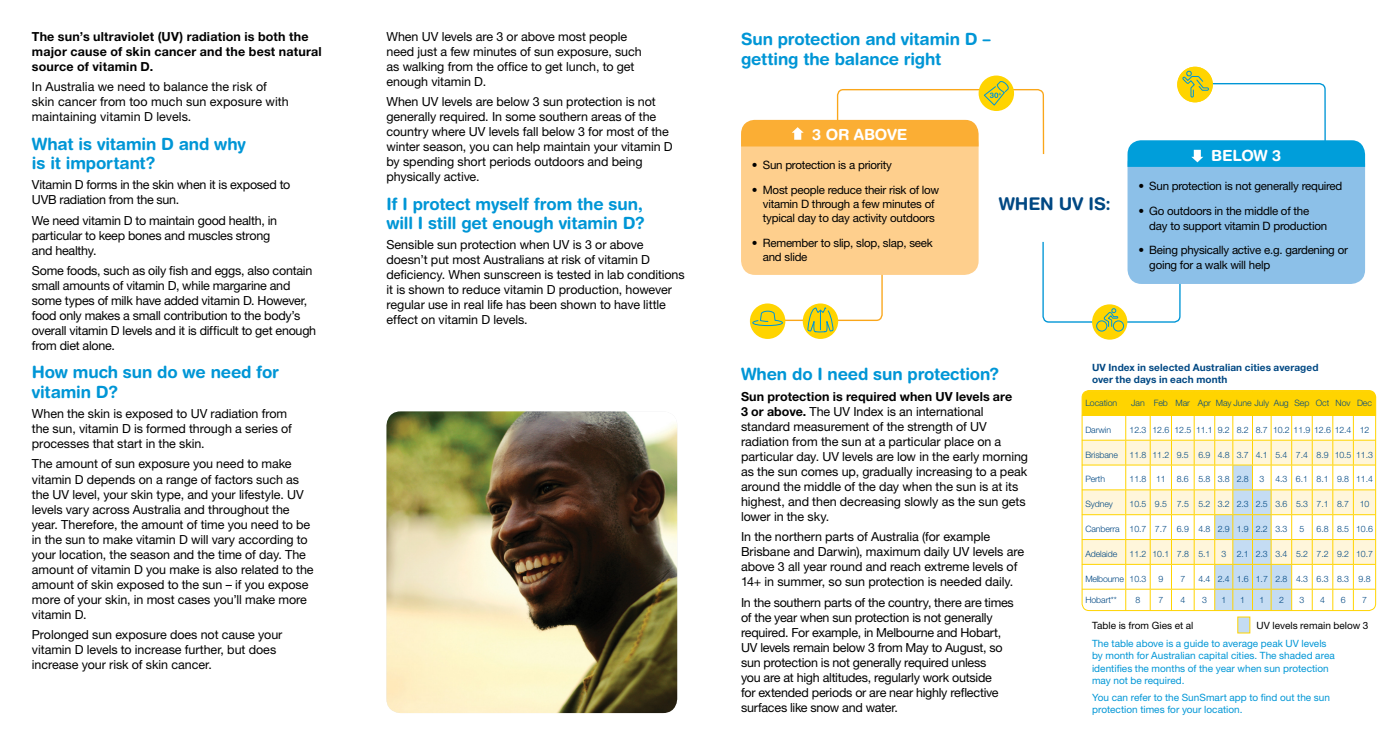
<style>
.page{position:relative;width:1397px;height:745px;background:#fff}
.page>*{position:absolute;margin:0;border:0;box-sizing:border-box;transform-origin:0 0}
.t1{font:700 17.5px "Helvetica Rounded";letter-spacing:-.01em;color:#004883}
.t2{font:700 16.88px/19.4px "Helvetica Rounded";letter-spacing:-.01em;color:#0096d6}
.t3{font:700 15.38px "Helvetica Rounded";letter-spacing:-.015em;color:#fff}
.t4{font:12.5px/15px "Helvetica Neue LT Std";letter-spacing:-.005em;color:#000}
.t5{font:700 12.5px/15px "Helvetica Neue LT Std";letter-spacing:.015em;color:#000}
.t6{font:11.5px/14.1px "Helvetica Neue LT Std";letter-spacing:-.02em;color:#000}
.t7{font:10px/12.5px "Helvetica Neue LT Std";letter-spacing:.005em;color:#0096d6}
.t8{font:700 10px/12.5px "Helvetica Neue LT Std";letter-spacing:.015em;color:#004883}
.t9{font:10px "Helvetica Neue LT Std";letter-spacing:.005em;color:#000}
.t10{font:300 8.75px "Helvetica Neue LT Std";letter-spacing:-.01em;color:#004883}
.s1{font-weight:700}
</style>
<div class="page">
<img style="left:386px;top:411px;width:291px;height:301px">
<svg style="left:1237px;top:616px;width:13px;height:17px"></svg>
<svg style="left:1042px;top:241px;width:139px;height:371px"></svg>
<svg style="left:1081px;top:389px;width:295px;height:221px"></svg>
<svg style="left:749px;top:303px;width:36px;height:36px"></svg>
<div style="left:802px;top:303px;width:36px;height:36px;background:#ffd400;border-radius:50%"></div>
<svg style="left:751px;top:275px;width:132px;height:61px"></svg>
<div style="left:1127px;top:150px;width:237px;height:134px;background:#8cc0e8;border-radius:14px"></div>
<div style="left:741px;top:129px;width:237px;height:146px;background:#fecf8d;border-radius:14px"></div>
<svg style="left:1091px;top:304px;width:36px;height:35px"></svg>
<svg style="left:1095px;top:307px;width:29px;height:25px"></svg>
<svg style="left:741px;top:75px;width:303px;height:113px"></svg>
<svg style="left:1127px;top:66px;width:237px;height:109px"></svg>
<div style="left:1081px;top:390px;width:294px;height:220px;border:1px solid #ffd400;border-radius:7px"></div>
<p class="t5" style="left:32px;top:29px;width:291px">The sun’s ultraviolet (UV) radiation is both the major cause of skin cancer and the best natural source of vitamin D.</p>
<p class="t4" style="left:32px;top:79px;width:258px">In Australia we need to balance the risk of skin cancer from too much sun exposure with maintaining vitamin D levels.</p>
<h2 class="t2" style="left:32px;top:133px;width:215px">What is vitamin D and why is it important?</h2>
<p class="t4" style="left:32px;top:177px;width:260px">Vitamin D forms in the skin when it is exposed to<br>UVB radiation from the sun.</p>
<p class="t4" style="left:32px;top:212px;width:247px">We need vitamin D to maintain good health, in particular to keep bones and muscles strong and healthy.</p>
<p class="t4" style="left:32px;top:263px;width:286px">Some foods, such as oily fish and eggs, also contain small amounts of vitamin D, while margarine and some types of milk have added vitamin D. However, food only makes a small contribution to the body’s overall vitamin D levels and it is difficult to get enough from diet alone.</p>
<h2 class="t2" style="left:32px;top:362px;width:249px">How much sun do we need for vitamin D?</h2>
<p class="t4" style="left:32px;top:405px;width:261px">When the skin is exposed to UV radiation from the sun, vitamin D is formed through a series of processes that start in the skin.</p>
<p class="t4" style="left:32px;top:456px;width:283px">The amount of sun exposure you need to make vitamin D depends on a range of factors such as the UV level, your skin type, and your lifestyle. UV levels vary across Australia and throughout the year. Therefore, the amount of time you need to be in the sun to make vitamin D will vary according to your location, the season and the time of day. The amount of vitamin D you make is also related to the amount of skin exposed to the sun – if you expose more of your skin, in most cases you’ll make more vitamin D.</p>
<p class="t4" style="left:32px;top:626px;width:252px">Prolonged sun exposure does not cause your vitamin D levels to increase further, but does increase your risk of skin cancer.</p>
<p class="t4" style="left:386px;top:29px;width:257px">When UV levels are 3 or above most people need just a few minutes of sun exposure, such as walking from the office to get lunch, to get enough vitamin D.</p>
<p class="t4" style="left:386px;top:94px;width:288px">When UV levels are below 3 sun protection is not generally required. In some southern areas of the country where UV levels fall below 3 for most of the winter season, you can help maintain your vitamin D by spending short periods outdoors and being physically active.</p>
<h2 class="t2" style="left:386px;top:193px;width:260px">If I protect myself from the sun, will I still get enough vitamin D?</h2>
<p class="t4" style="left:386px;top:237px;width:300px">Sensible sun protection when UV is 3 or above doesn’t put most Australians at risk of vitamin D deficiency. When sunscreen is tested in lab conditions it is shown to reduce vitamin D production, however regular use in real life has been shown to have little effect on vitamin D levels.</p>
<h2 class="t2" style="left:741px;top:29px;width:251px">Sun protection and vitamin D – getting the balance right</h2>
<p class="t3" style="left:812px;top:125px;width:97px">3 OR ABOVE</p>
<p class="t6" style="left:751px;top:158px;width:142px">• Sun protection is a priority</p>
<p class="t6" style="left:751px;top:183px;width:189px;text-align:center">• Most people reduce their risk of low vitamin D through a few minutes of typical day to day activity outdoors</p>
<p class="t6" style="left:762px;top:236px;width:171px;text-indent:-11px">• Remember to slip, slop, slap, seek and slide</p>
<h1 class="t1" style="left:998px;top:193px;width:113px">WHEN UV IS:</h1>
<p class="t3" style="left:1210px;top:146px;width:72px">BELOW 3</p>
<p class="t6" style="left:1138px;top:179px;width:205px">• Sun protection is not generally required</p>
<p class="t6" style="left:1149px;top:204px;width:179px;text-indent:-11px">• Go outdoors in the middle of the day to support vitamin D production</p>
<p class="t6" style="left:1149px;top:243px;width:200px;text-indent:-11px">• Being physically active e.g. gardening or going for a walk will help</p>
<h2 class="t2" style="left:741px;top:364px;width:259px">When do I need sun protection?</h2>
<p class="t4" style="left:741px;top:388px;width:288px"><span class="s1">Sun protection is required when UV levels are<br>3 or above.</span> The UV Index is an international standard measurement of the strength of UV radiation from the sun at a particular place on a particular day. UV levels are low in the early morning as the sun comes up, gradually increasing to a peak around the middle of the day when the sun is at its highest, and then decreasing slowly as the sun gets lower in the sky.</p>
<p class="t4" style="left:741px;top:529px;width:284px">In the northern parts of Australia (for example Brisbane and Darwin), maximum daily UV levels are above 3 all year round and reach extreme levels of 14+ in summer, so sun protection is needed daily.</p>
<p class="t4" style="left:741px;top:594px;width:274px">In the southern parts of the country, there are times of the year when sun protection is not generally required. For example, in Melbourne and Hobart, UV levels remain below 3 from May to August, so sun protection is not generally required unless<br>you are at high altitudes, regularly work outside<br>for extended periods or are near highly reflective surfaces like snow and water.</p>
<p class="t8" style="left:1091px;top:360px;width:228px">UV Index in selected Australian cities averaged over the days in each month</p>
<p class="t10" style="left:1085px;top:397px;width:33px">Location</p>
<p class="t10" style="left:1131px;top:397px;width:242px">Jan Feb Mar Apr May June July Aug Sep Oct Nov Dec</p>
<p class="t10" style="left:1085px;top:424px;width:27px">Darwin</p>
<p class="t10" style="left:1129px;top:424px;width:241px">12.3 12.6 12.5 11.1 9.2 8.2 8.7 10.2 11.9 12.6 12.4 12</p>
<p class="t10" style="left:1085px;top:449px;width:34px">Brisbane</p>
<p class="t10" style="left:1129px;top:449px;width:245px">11.8 11.2 9.5 6.9 4.8 3.7 4.1 5.4 7.4 8.9 10.5 11.3</p>
<p class="t10" style="left:1085px;top:473px;width:21px">Perth</p>
<p class="t10" style="left:1129px;top:473px;width:38px">11.8 11</p>
<p class="t10" style="left:1176px;top:473px;width:89px">8.6 5.8 3.8 2.8 3</p>
<p class="t10" style="left:1275px;top:473px;width:99px">4.3 6.1 8.1 9.8 11.4</p>
<p class="t10" style="left:1085px;top:498px;width:29px">Sydney</p>
<p class="t10" style="left:1129px;top:498px;width:241px">10.5 9.5 7.5 5.2 3.2 2.3 2.5 3.6 5.3 7.1 8.7 10</p>
<p class="t10" style="left:1085px;top:523px;width:203px">Canberra 10.7 7.7 6.9 4.8 2.9 1.9 2.2 3.3</p>
<p class="t10" style="left:1299px;top:523px;width:6px">5</p>
<p class="t10" style="left:1316px;top:523px;width:58px">6.8 8.5 10.6</p>
<p class="t10" style="left:1085px;top:548px;width:33px">Adelaide</p>
<p class="t10" style="left:1129px;top:548px;width:245px">11.2 10.1 7.8 5.1 3 2.1 2.3 3.4 5.2 7.2 9.2 10.7</p>
<p class="t10" style="left:1085px;top:573px;width:62px">Melbourne 10.3</p>
<p class="t10" style="left:1158px;top:573px;width:6px">9</p>
<p class="t10" style="left:1180px;top:573px;width:6px">7</p>
<p class="t10" style="left:1198px;top:573px;width:173px">4.4 2.4 1.6 1.7 2.8 4.3 6.3 8.3 9.8</p>
<p class="t10" style="left:1085px;top:593px;width:33px">Hobart**</p>
<p class="t10" style="left:1135px;top:593px;width:6px">8</p>
<p class="t10" style="left:1158px;top:593px;width:6px">7</p>
<p class="t10" style="left:1180px;top:593px;width:6px">4</p>
<p class="t10" style="left:1201px;top:593px;width:6px">3</p>
<p class="t10" style="left:1221px;top:593px;width:6px">1</p>
<p class="t10" style="left:1239px;top:593px;width:6px">1</p>
<p class="t10" style="left:1259px;top:593px;width:6px">1</p>
<p class="t10" style="left:1278px;top:593px;width:6px">2</p>
<p class="t10" style="left:1299px;top:593px;width:6px">3</p>
<p class="t10" style="left:1319px;top:593px;width:6px">4</p>
<p class="t10" style="left:1340px;top:593px;width:6px">6</p>
<p class="t10" style="left:1361px;top:593px;width:6px">7</p>
<p class="t9" style="left:1091px;top:618px;width:103px">Table is from Gies et al</p>
<p class="t9" style="left:1256px;top:618px;width:113px">UV levels remain below 3</p>
<p class="t7" style="left:1091px;top:636px;width:244px">The table above is a guide to average peak UV levels by month for Australian capital cities. The shaded area identifies the months of the year when sun protection may not be required.</p>
<p class="t7" style="left:1091px;top:690px;width:239px">You can refer to the SunSmart app to find out the sun protection times for your location.</p>
</div>
